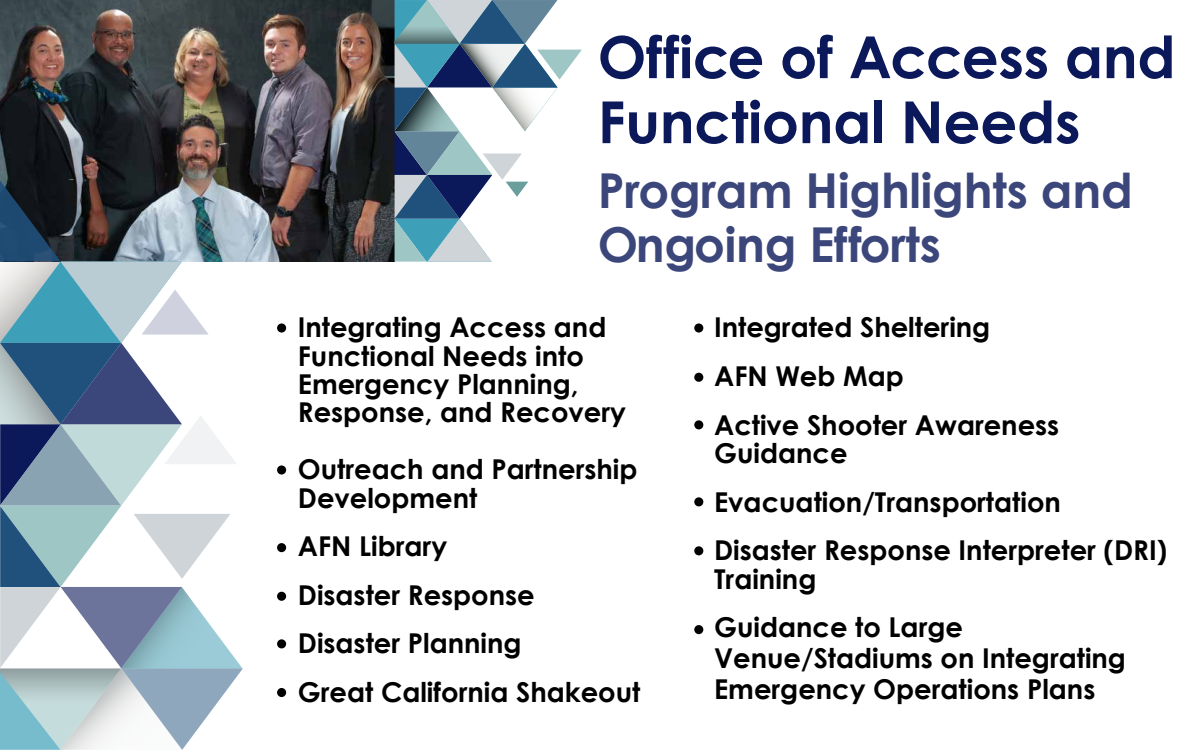
<style>
.page{position:relative;width:1200px;height:750px;background:#fff}
.page>*{position:absolute;margin:0;border:0;box-sizing:border-box;transform-origin:0 0}
.t1{font:700 58px/65px "Century Gothic";letter-spacing:-.005em;color:#0b185a}
.t2{font:700 48.1px/53.6px "Century Gothic";letter-spacing:-.005em;color:rgb(11 24 90/.8)}
.t3{font:700 27.4px/48.6px "Century Gothic";color:#000}
</style>
<div class="page">
<img style="left:0;top:0;width:394px;height:261px">
<div style="left:277px;top:465px;width:9px;height:10px;background:#000;border-radius:50%"></div>
<div style="left:277px;top:543px;width:9px;height:9px;background:#000;border-radius:50%"></div>
<div style="left:277px;top:592px;width:9px;height:9px;background:#000;border-radius:50%"></div>
<div style="left:277px;top:639px;width:9px;height:9px;background:#000;border-radius:50%"></div>
<svg style="left:0;top:180px;width:249px;height:570px"></svg>
<div style="left:277px;top:323px;width:9px;height:10px;background:#000;border-radius:50%"></div>
<svg style="left:394px;top:0;width:188px;height:262px"></svg>
<div style="left:694px;top:323px;width:9px;height:10px;background:#000;border-radius:50%"></div>
<div style="left:694px;top:373px;width:9px;height:9px;background:#000;border-radius:50%"></div>
<div style="left:694px;top:420px;width:9px;height:9px;background:#000;border-radius:50%"></div>
<div style="left:694px;top:497px;width:9px;height:9px;background:#000;border-radius:50%"></div>
<div style="left:694px;top:546px;width:9px;height:9px;background:#000;border-radius:50%"></div>
<div style="left:694px;top:625px;width:9px;height:9px;background:#000;border-radius:50%"></div>
<div style="left:277px;top:688px;width:9px;height:9px;background:#000;border-radius:50%"></div>
<h1 class="t1" style="left:598px;top:22px;width:579px">Office of Access and<br>Functional Needs</h1>
<h2 class="t2" style="left:598px;top:162px;width:537px">Program Highlights and<br>Ongoing Efforts</h2>
<p class="t3" style="left:298px;top:312px;width:330px;line-height:28.4px">Integrating Access and<br>Functional Needs into<br>Emergency Planning,<br>Response, and Recovery</p>
<p class="t3" style="left:298px;top:454px;width:341px;line-height:28.4px">Outreach and Partnership<br>Development</p>
<p class="t3" style="left:298px;top:521px;width:344px">AFN Library<br>Disaster Response<br>Disaster Planning<br>Great California Shakeout</p>
<p class="t3" style="left:714px;top:302px;width:347px">Integrated Sheltering<br>AFN Web Map<br>Active Shooter Awareness</p>
<p class="t3" style="left:714px;top:428px;width:454px">Guidance<br>Evacuation/Transportation<br>Disaster Response Interpreter (DRI)</p>
<p class="t3" style="left:714px;top:553px;width:250px">Training<br>Guidance to Large</p>
<p class="t3" style="left:714px;top:642px;width:413px;line-height:31px">Venue/Stadiums on Integrating<br>Emergency Operations Plans</p>
</div>
